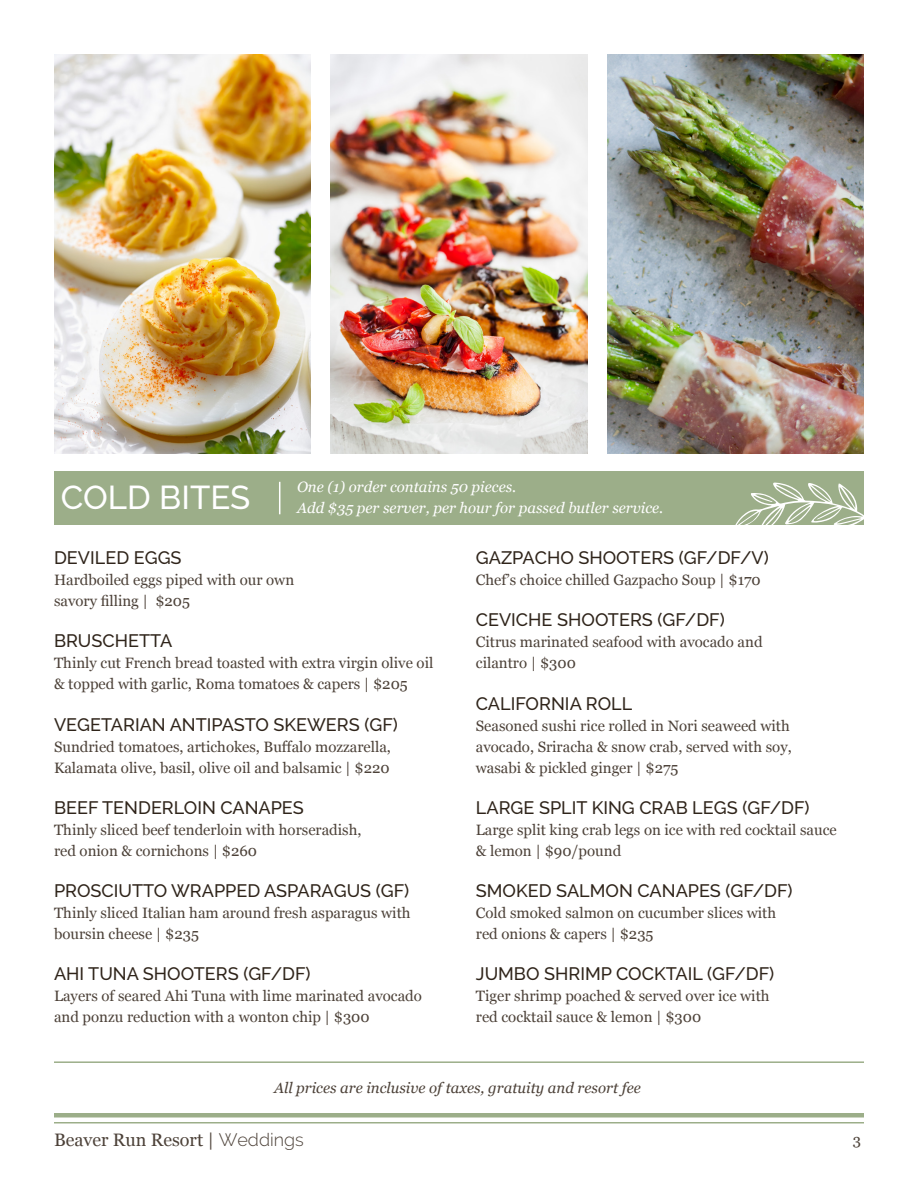
<style>
.page{position:relative;width:918px;height:1188px;background:#fff}
.page>*{position:absolute;margin:0;border:0;box-sizing:border-box;transform-origin:0 0}
.MENU_SECTION_HEADER{font:500 33px "Raleway";color:#fff}
.MENU_ITEM_HEADER{font:500 18px "Raleway";color:#2f241a}
.t1{font:18px "Georgia";color:#4c4138}
.MENU_DESCRIPTION{font:15px/21px "Georgia";color:#4c4138}
.MENU_HEADER_SUB_INFO{font:italic 15px/21px "Georgia";color:#fff}
.small_print{font:italic 15px "Georgia";color:#4c4138}
.s1{font-family:"Raleway";font-weight:300}
</style>
<div class="page">
<div style="left:54px;top:1113px;width:810px;height:5px;background:#9cae89"></div>
<hr style="left:54px;top:1122px;width:810px;height:2px;background:#9cae89">
<div style="left:54px;top:471px;width:810px;height:54px;background:#9cae89"></div>
<img style="left:54px;top:54px;width:256px;height:400px">
<img style="left:331px;top:54px;width:256px;height:400px">
<img style="left:607px;top:54px;width:257px;height:400px">
<svg style="left:735px;top:483px;width:129px;height:42px"></svg>
<hr style="left:279px;top:482px;width:1px;height:32px;background:#fff">
<hr style="left:54px;top:1061px;width:810px;height:2px;background:#9cae89">
<p class="MENU_HEADER_SUB_INFO" style="left:297px;top:475px;width:368px">One (1) order contains 50 pieces.<br>Add $35 per server, per hour for passed butler service.</p>
<p class="MENU_ITEM_HEADER" style="left:476px;top:547px;width:295px">GAZPACHO SHOOTERS (GF/DF/V)</p>
<p class="MENU_DESCRIPTION" style="left:476px;top:569px;width:286px">Chef’s choice chilled Gazpacho Soup | $170</p>
<p class="MENU_ITEM_HEADER" style="left:476px;top:610px;width:250px">CEVICHE SHOOTERS (GF/DF)</p>
<p class="MENU_DESCRIPTION" style="left:476px;top:631px;width:288px">Citrus marinated seafood with avocado and cilantro | $300</p>
<p class="MENU_ITEM_HEADER" style="left:476px;top:693px;width:158px">CALIFORNIA ROLL</p>
<p class="MENU_DESCRIPTION" style="left:476px;top:714px;width:317px">Seasoned sushi rice rolled in Nori seaweed with avocado, Sriracha &amp; snow crab, served with soy, wasabi &amp; pickled ginger | $275</p>
<p class="MENU_ITEM_HEADER" style="left:476px;top:797px;width:335px">LARGE SPLIT KING CRAB LEGS (GF/DF)</p>
<p class="MENU_DESCRIPTION" style="left:476px;top:819px;width:362px">Large split king crab legs on ice with red cocktail sauce &amp; lemon | $90/pound</p>
<p class="MENU_ITEM_HEADER" style="left:476px;top:880px;width:318px">SMOKED SALMON CANAPES (GF/DF)</p>
<p class="MENU_DESCRIPTION" style="left:476px;top:902px;width:302px">Cold smoked salmon on cucumber slices with red onions &amp; capers | $235</p>
<p class="MENU_ITEM_HEADER" style="left:476px;top:964px;width:300px">JUMBO SHRIMP COCKTAIL (GF/DF)</p>
<p class="MENU_DESCRIPTION" style="left:476px;top:985px;width:295px">Tiger shrimp poached &amp; served over ice with red cocktail sauce &amp; lemon | $300</p>
<p class="MENU_SECTION_HEADER" style="left:61px;top:478px;width:191px">COLD BITES</p>
<p class="MENU_ITEM_HEADER" style="left:54px;top:547px;width:129px">DEVILED EGGS</p>
<p class="MENU_DESCRIPTION" style="left:54px;top:569px;width:242px">Hardboiled eggs piped with our own savory filling | $205</p>
<p class="MENU_ITEM_HEADER" style="left:54px;top:631px;width:120px">BRUSCHETTA</p>
<p class="MENU_DESCRIPTION" style="left:54px;top:652px;width:381px">Thinly cut French bread toasted with extra virgin olive oil &amp; topped with garlic, Roma tomatoes &amp; capers | $205</p>
<p class="MENU_ITEM_HEADER" style="left:54px;top:714px;width:345px">VEGETARIAN ANTIPASTO SKEWERS (GF)</p>
<p class="MENU_DESCRIPTION" style="left:54px;top:735px;width:339px">Sundried tomatoes, artichokes, Buffalo mozzarella,<br>Kalamata olive, basil, olive oil and balsamic | $220</p>
<p class="MENU_ITEM_HEADER" style="left:54px;top:797px;width:251px">BEEF TENDERLOIN CANAPES</p>
<p class="MENU_DESCRIPTION" style="left:54px;top:819px;width:309px">Thinly sliced beef tenderloin with horseradish, red onion &amp; cornichons | $260</p>
<p class="MENU_ITEM_HEADER" style="left:54px;top:880px;width:357px">PROSCIUTTO WRAPPED ASPARAGUS (GF)</p>
<p class="MENU_DESCRIPTION" style="left:54px;top:902px;width:358px">Thinly sliced Italian ham around fresh asparagus with boursin cheese | $235</p>
<p class="MENU_ITEM_HEADER" style="left:54px;top:964px;width:258px">AHI TUNA SHOOTERS (GF/DF)</p>
<p class="MENU_DESCRIPTION" style="left:54px;top:985px;width:370px">Layers of seared Ahi Tuna with lime marinated avocado and ponzu reduction with a wonton chip | $300</p>
<p class="small_print" style="left:274px;top:1077px;width:368px">All prices are inclusive of taxes, gratuity and resort fee</p>
<p class="t1" style="left:54px;top:1127px;width:251px">Beaver Run Resort | <span class="s1">Weddings</span></p>
<p class="MENU_DESCRIPTION" style="left:853px;top:1129px;width:10px">3</p>
</div>
